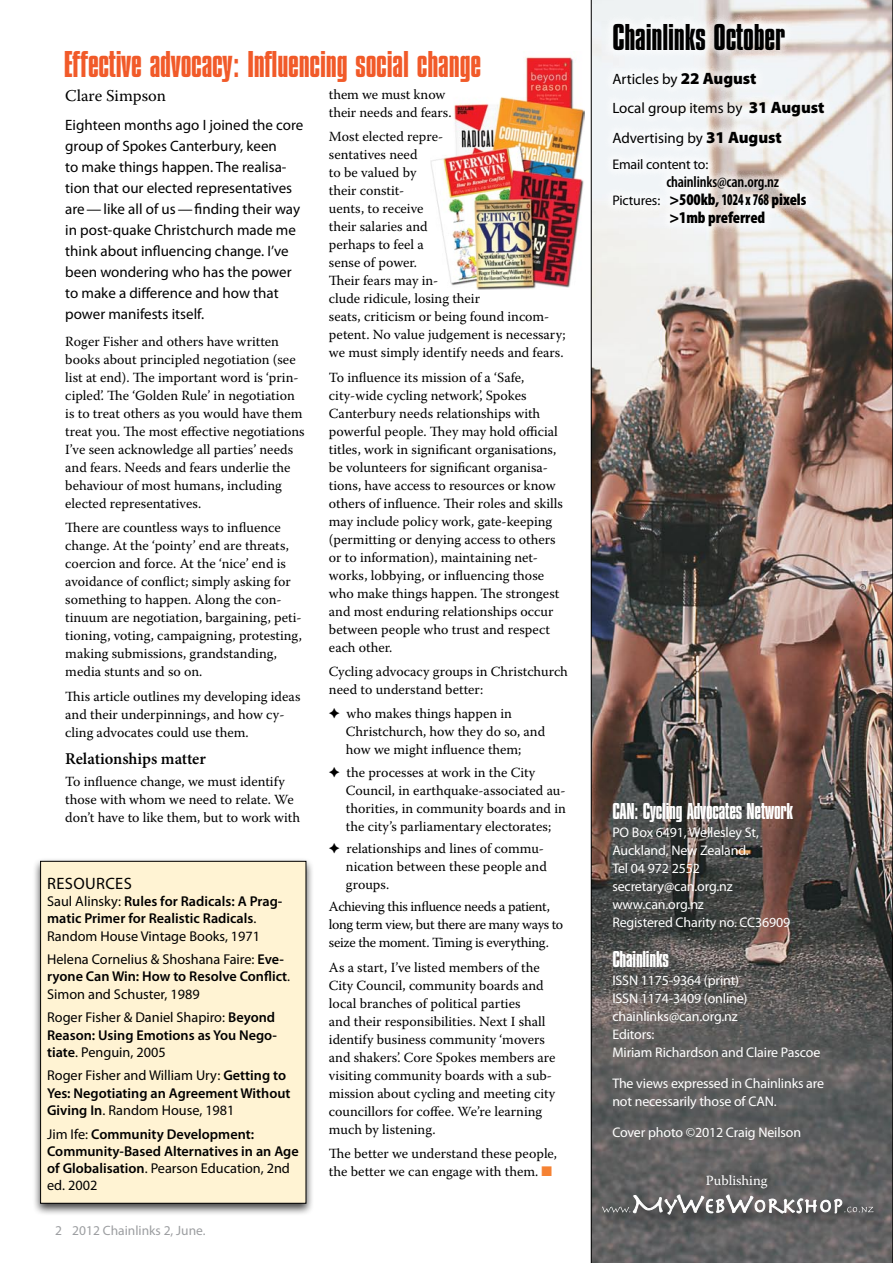
<style>
.page{position:relative;width:893px;height:1263px;background:#fff}
.page>*{position:absolute;margin:0;border:0;box-sizing:border-box;transform-origin:0 0}
.t1{font:39px "Compacta LT";letter-spacing:-.005em;color:#f15a29}
.t2{font:39px "Compacta LT";letter-spacing:-.005em;color:#000}
.t3{font:24px "Compacta LT";letter-spacing:-.01em;color:#fff}
.t4{font:900 condensed 16.5px/18px "Myriad Pro";letter-spacing:-.005em;color:#000}
.t5{font:600 16.5px "Minion Pro";letter-spacing:-.005em;color:#000}
.t6{font:16.5px "Warnock Pro";color:#000}
.t7{font:16.5px "Myriad Pro";color:#000}
.t8{font:600 condensed 15.75px "Myriad Pro";letter-spacing:-.01em;color:#000}
.t9{font:15px/21px "Myriad Pro";color:#000}
.t10{font:600 14.25px/17.2px "Myriad Pro";color:#000}
.t11{font:14.25px/17.2px "Myriad Pro";color:#000}
.t12{font:13.95px/18px "Warnock Pro";color:#000}
.t13{font:13.95px/18px "Myriad Pro";letter-spacing:-.01em;color:#fff}
.t14{font:13.95px/18px "Warnock Pro";letter-spacing:-.025em;color:#000}
.t15{font:13.95px "Myriad Pro";letter-spacing:-.01em;color:#000}
.t16{font:13.95px "Warnock Pro";color:#fff}
.t17{font:13.5px "Myriad Pro";color:#9c9ea1}
.s1{font-weight:400}
.s2{font-weight:600}
.s3{color:#f58233}
.s4{font-weight:900;font-size:16.5px}
.s5{font-weight:400;font-stretch:normal;font-size:13.95px}
</style>
<div class="page">
<img style="left:431px;top:56px;width:153px;height:233px">
<img style="left:591px;top:0;width:302px;height:1263px">
<div style="left:602px;top:13px;width:231px;height:222px;background:#fff;opacity:.58"></div>
<div style="left:32px;top:857px;width:283px;height:359px;background:#000;opacity:.75"></div>
<div style="left:41px;top:861px;width:265px;height:342px;background:#fff3d3"></div>
<div style="left:40px;top:861px;width:266px;height:342px;border:1px solid #000"></div>
<div style="left:692px;top:1160px;width:86px;height:40px;background:#000;opacity:.75"></div>
<div style="left:600px;top:1193px;width:286px;height:34px;background:#000;opacity:.75"></div>
<svg style="left:602px;top:1195px;width:271px;height:23px;background:#7b7a7b"></svg>
<h1 class="t1" style="left:64px;top:43px;width:419px">Effective advocacy: Influencing social change</h1>
<p class="t6" style="left:65px;top:85px;width:102px">Clare Simpson</p>
<p class="t9" style="left:65px;top:115px;width:240px">Eighteen months ago I joined the core group of Spokes Canterbury, keen<br>to make things happen. The realisa&shy;tion that our elected representatives are—like all of us—finding their way in post-quake Christchurch made me think about influencing change. I’ve been wondering who has the power to make a difference and how that power manifests itself.</p>
<p class="t12" style="left:65px;top:332px;width:241px">Roger Fisher and others have written books about principled negotiation (see list at end). The important word is ‘prin&shy;cipled’. The ‘Golden Rule’ in negotiation is to treat others as you would have them treat you. The most effective negotiations I’ve seen acknowledge all parties’ needs and fears. Needs and fears underlie the behaviour of most humans, including elected representatives.</p>
<p class="t12" style="left:65px;top:518px;width:238px">There are countless ways to influence change. At the ‘pointy’ end are threats, coercion and force. At the ‘nice’ end is avoidance of conflict; simply asking for something to happen. Along the con&shy;tinuum are negotiation, bargaining, peti&shy;tioning, voting, campaigning, protesting, making submissions, grandstanding, media stunts and so on.</p>
<p class="t12" style="left:65px;top:687px;width:237px">This article outlines my developing ideas and their underpinnings, and how cy&shy;cling advocates could use them.</p>
<p class="t5" style="left:65px;top:747px;width:142px">Relationships matter</p>
<p class="t12" style="left:65px;top:772px;width:236px">To influence change, we must identify those with whom we need to relate. We don’t have to like them, but to work with</p>
<p class="t7" style="left:47px;top:874px;width:59px">Resources</p>
<p class="t10" style="left:47px;top:893px;width:237px"><span class="s1">Saul Alinsky:</span> Rules for Radicals: A Prag&shy;matic Primer for Realistic Radicals<span class="s1">.<br>Random House Vintage Books, 1971</span></p>
<p class="t11" style="left:47px;top:951px;width:245px">Helena Cornelius &amp; Shoshana Faire: <span class="s2">Eve&shy;ryone Can Win: How to Resolve Conflict</span>.<br>Simon and Schuster, 1989</p>
<p class="t10" style="left:47px;top:1009px;width:231px"><span class="s1">Roger Fisher &amp; Daniel Shapiro:</span> Beyond<br>Reason: Using Emotions as You Nego&shy;tiate<span class="s1">. Penguin, 2005</span></p>
<p class="t10" style="left:47px;top:1067px;width:245px"><span class="s1">Roger Fisher and William Ury:</span> Getting to<br>Yes: Negotiating an Agreement Without<br>Giving In<span class="s1">. Random House, 1981</span></p>
<p class="t10" style="left:47px;top:1125px;width:253px"><span class="s1">Jim Ife:</span> Community Development:<br>Community-Based Alternatives in an Age of Globalisation<span class="s1">. Pearson Education, 2nd ed. 2002</span></p>
<p class="t17" style="left:55px;top:1223px;width:152px">2 2012 Chainlinks 2, June.</p>
<p class="t12" style="left:329px;top:85px;width:124px">them we must know their needs and fears.</p>
<p class="t12" style="left:329px;top:127px;width:238px">Most elected repre-<br>sentatives need<br>to be valued by<br>their constit-<br>uents, to receive<br>their salaries and<br>perhaps to feel a<br>sense of power.<br>Their fears may in-<br>clude ridicule, losing their<br>seats, criticism or being found incom&shy;petent. No value judgement is necessary; we must simply identify needs and fears.</p>
<p class="t12" style="left:329px;top:368px;width:236px">To influence its mission of a ‘Safe, city-wide cycling network’, Spokes Canterbury needs relationships with powerful people. They may hold official titles, work in significant organisations, be volunteers for significant organisa&shy;tions, have access to resources or know others of influence. Their roles and skills may include policy work, gate-keeping (permitting or denying access to others or to information), maintaining net&shy;works, lobbying, or influencing those who make things happen. The strongest and most enduring relationships occur between people who trust and respect each other.</p>
<p class="t12" style="left:329px;top:662px;width:241px">Cycling advocacy groups in Christchurch need to understand better:</p>
<p class="t12" style="left:346px;top:705px;width:201px;text-indent:-17px">✦ who makes things happen in<br>Christchurch, how they do so, and how we might influence them;</p>
<p class="t12" style="left:346px;top:763px;width:222px;text-indent:-17px">✦ the processes at work in the City Council, in earthquake-associated au&shy;thorities, in community boards and in the city’s parliamentary electorates;</p>
<p class="t12" style="left:346px;top:839px;width:202px;text-indent:-17px">✦ relationships and lines of commu&shy;nication between these people and groups.</p>
<p class="t14" style="left:329px;top:897px;width:236px">Achieving this influence needs a patient, long term view, but there are many ways to seize the moment. Timing is everything.</p>
<p class="t12" style="left:329px;top:958px;width:228px">As a start, I’ve listed members of the City Council, community boards and local branches of political parties<br>and their responsibilities. Next I shall identify business community ‘movers and shakers’. Core Spokes members are visiting community boards with a sub&shy;mission about cycling and meeting city councillors for coffee. We’re learning much by listening.</p>
<p class="t12" style="left:329px;top:1144px;width:230px">The better we understand these people, the better we can engage with them. <span class="s3">■</span></p>
<h1 class="t2" style="left:612px;top:17px;width:174px">Chainlinks October</h1>
<p class="t9" style="left:612px;top:64px;width:214px;line-height:29.5px">Articles by <span class="s4">22 August<br></span>Local group items by <span class="s4">31 August<br></span>Advertising by <span class="s4">31 August</span></p>
<p class="t15" style="left:612px;top:157px;width:97px">Email content to:</p>
<p class="t8" style="left:666px;top:174px;width:114px">chainlinks@can.org.nz</p>
<p class="t4" style="left:669px;top:191px;width:139px;text-indent:-57px"><span class="s5">Pictures:</span> &gt;500kb, 1024 x 768 pixels &gt;1mb preferred</p>
<h2 class="t3" style="left:612px;top:799px;width:182px">CAN: Cycling Advocates Network</h2>
<p class="t13" style="left:612px;top:824px;width:180px">PO Box 6491, Wellesley St,<br>Auckland, New Zealand.<br>Tel 04 972 2552 secretary@can.org.nz www.can.org.nz<br>Registered Charity no. CC36909</p>
<h2 class="t3" style="left:612px;top:946px;width:58px">Chainlinks</h2>
<p class="t13" style="left:612px;top:972px;width:210px">ISSN 1175-9364 (print)<br>ISSN 1174-3409 (online) chainlinks@can.org.nz<br>Editors:<br>Miriam Richardson and Claire Pascoe</p>
<p class="t13" style="left:612px;top:1074px;width:213px">The views expressed in Chainlinks are not necessarily those of CAN.</p>
<p class="t13" style="left:612px;top:1123px;width:190px">Cover photo ©2012 Craig Neilson</p>
<p class="t16" style="left:706px;top:1172px;width:63px">Publishing</p>
</div>
